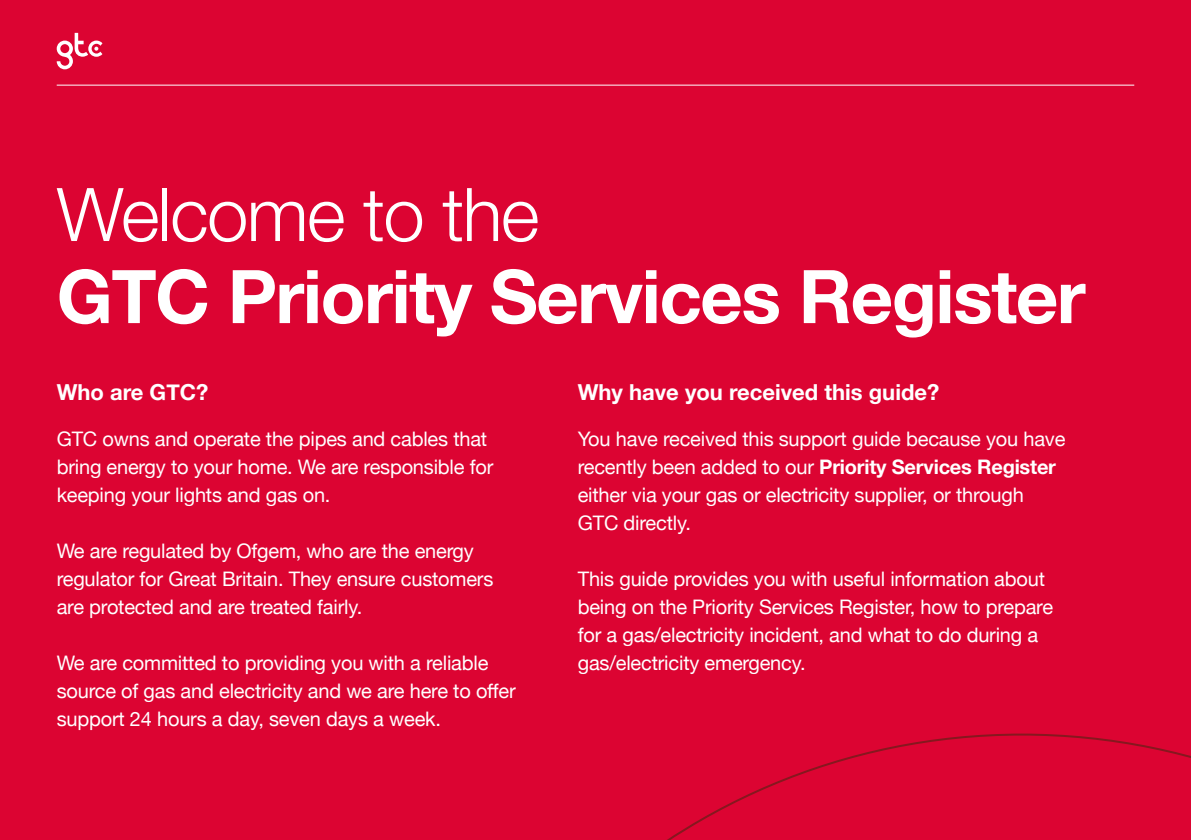
<style>
.page{position:relative;width:1191px;height:840px;background:#fff}
.page>*{position:absolute;margin:0;border:0;box-sizing:border-box;transform-origin:0 0}
.t1{font:700 74px "Helvetica Neue";letter-spacing:-.02em;color:#fff}
.t2{font:300 74px "Helvetica Neue";letter-spacing:-.02em;color:#fff}
.t3{font:700 22px "Helvetica Neue";color:#fff}
.t4{font:20px/28px "Helvetica Neue";letter-spacing:-.01em;color:#fff}
.s1{font-weight:700}
</style>
<div class="page">
<div style="left:0;top:0;width:1191px;height:839px;background:#dc0432"></div>
<svg style="left:57px;top:33px;width:45px;height:36px"></svg>
<hr style="left:57px;top:85px;width:1077px;height:1px;background:#fff">
<svg style="left:668px;top:733px;width:523px;height:106px"></svg>
<h1 class="t2" style="left:57px;top:155px;width:484px">Welcome to the</h1>
<h1 class="t1" style="left:57px;top:238px;width:1030px">GTC Priority Services Register</h1>
<p class="t3" style="left:57px;top:374px;width:153px">Who are GTC?</p>
<p class="t4" style="left:57px;top:425px;width:438px">GTC owns and operate the pipes and cables that bring energy to your home. We are responsible for keeping your lights and gas on.</p>
<p class="t4" style="left:57px;top:537px;width:438px">We are regulated by Ofgem, who are the energy regulator for Great Britain. They ensure customers are protected and are treated fairly.</p>
<p class="t4" style="left:57px;top:649px;width:460px">We are committed to providing you with a reliable source of gas and electricity and we are here to offer support 24 hours a day, seven days a week.</p>
<p class="t3" style="left:578px;top:374px;width:363px">Why have you received this guide?</p>
<p class="t4" style="left:578px;top:425px;width:489px">You have received this support guide because you have recently been added to our <span class="s1">Priority Services Register </span>either via your gas or electricity supplier, or through GTC directly.</p>
<p class="t4" style="left:578px;top:565px;width:477px">This guide provides you with useful information about being on the Priority Services Register, how to prepare for a gas/electricity incident, and what to do during a gas/electricity emergency.</p>
</div>
